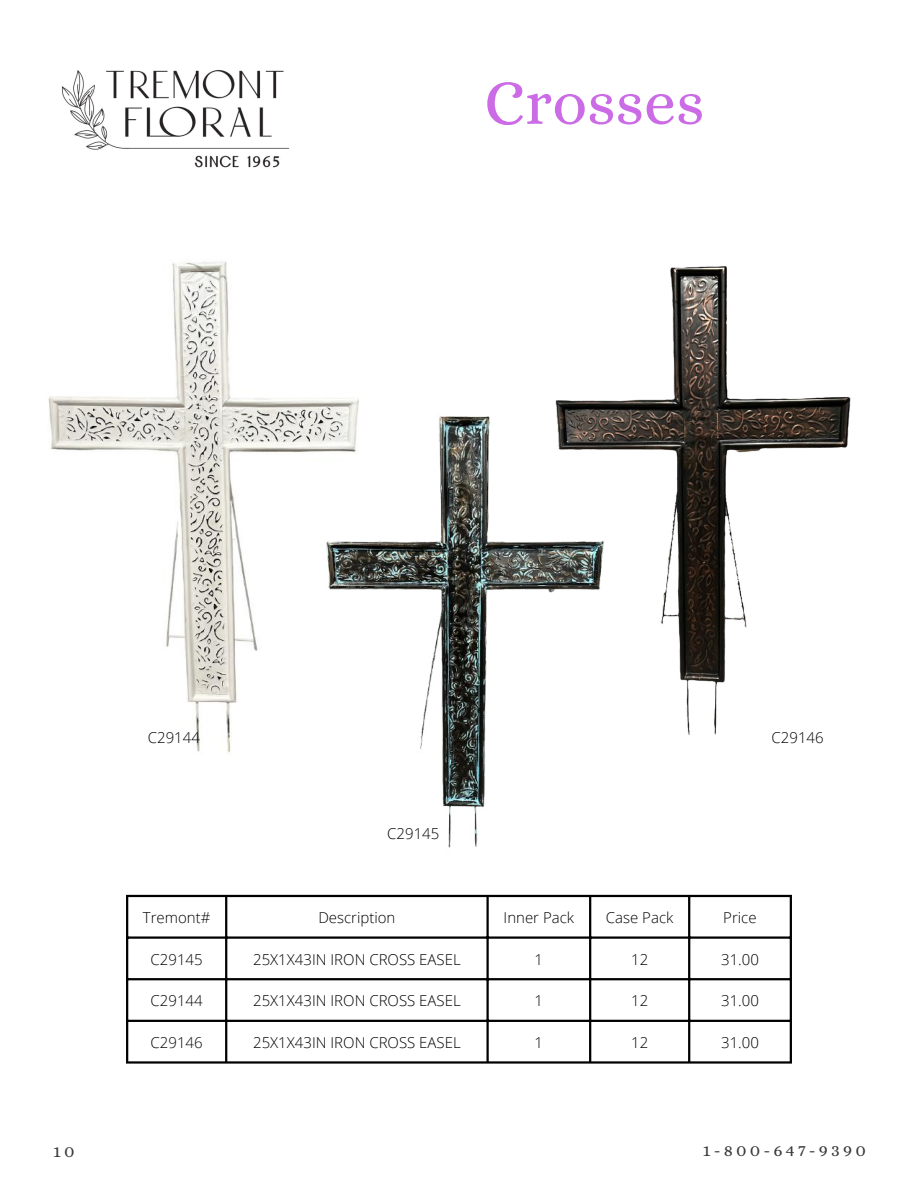
<style>
.page{position:relative;width:918px;height:1188px;background:#fff}
.page>*{position:absolute;margin:0;border:0;box-sizing:border-box;transform-origin:0 0}
.t1{font:64.05px "Alice";color:#cb6ce6}
.t2{font:18px "Alice";letter-spacing:.175em;color:#393939}
.t3{font:300 15px "Open Sans";color:#000}
</style>
<div class="page">
<img style="left:61px;top:70px;width:228px;height:98px">
<img style="left:48px;top:261px;width:311px;height:492px">
<img style="left:321px;top:413px;width:225px;height:435px">
<img style="left:546px;top:266px;width:305px;height:469px">
<hr style="left:126px;top:897px;width:2px;height:164px;background:#000">
<hr style="left:225px;top:897px;width:2px;height:164px;background:#000">
<hr style="left:486px;top:897px;width:3px;height:164px;background:#000">
<hr style="left:589px;top:897px;width:2px;height:164px;background:#000">
<hr style="left:688px;top:897px;width:2px;height:164px;background:#000">
<hr style="left:790px;top:897px;width:2px;height:164px;background:#000">
<hr style="left:126px;top:895px;width:666px;height:2px;background:#000">
<hr style="left:126px;top:936px;width:666px;height:3px;background:#000">
<hr style="left:126px;top:978px;width:666px;height:2px;background:#000">
<hr style="left:126px;top:1020px;width:666px;height:2px;background:#000">
<hr style="left:126px;top:1061px;width:666px;height:3px;background:#000">
<h1 class="t1" style="left:484px;top:66px;width:222px">Crosses</h1>
<p class="t3" style="left:148px;top:727px;width:54px">C29144</p>
<p class="t3" style="left:772px;top:727px;width:54px">C29146</p>
<p class="t3" style="left:387px;top:823px;width:54px">C29145</p>
<p class="t3" style="left:143px;top:907px;width:69px">Tremont#</p>
<p class="t3" style="left:318px;top:907px;width:79px">Description</p>
<p class="t3" style="left:504px;top:907px;width:72px">Inner Pack</p>
<p class="t3" style="left:606px;top:907px;width:69px">Case Pack</p>
<p class="t3" style="left:723px;top:907px;width:35px">Price</p>
<p class="t3" style="left:151px;top:949px;width:54px">C29145</p>
<p class="t3" style="left:253px;top:949px;width:209px">25X1X43IN IRON CROSS EASEL</p>
<p class="t3" style="left:535px;top:949px;width:10px">1</p>
<p class="t3" style="left:631px;top:949px;width:19px">12</p>
<p class="t3" style="left:721px;top:949px;width:39px">31.00</p>
<p class="t3" style="left:151px;top:990px;width:54px">C29144</p>
<p class="t3" style="left:253px;top:990px;width:209px">25X1X43IN IRON CROSS EASEL</p>
<p class="t3" style="left:535px;top:990px;width:10px">1</p>
<p class="t3" style="left:631px;top:990px;width:19px">12</p>
<p class="t3" style="left:721px;top:990px;width:39px">31.00</p>
<p class="t3" style="left:151px;top:1032px;width:54px">C29146</p>
<p class="t3" style="left:253px;top:1032px;width:209px">25X1X43IN IRON CROSS EASEL</p>
<p class="t3" style="left:535px;top:1032px;width:10px">1</p>
<p class="t3" style="left:631px;top:1032px;width:19px">12</p>
<p class="t3" style="left:721px;top:1032px;width:39px">31.00</p>
<p class="t2" style="left:53px;top:1141px;width:23px">10</p>
<p class="t2" style="left:703px;top:1140px;width:165px">1-800-647-9390</p>
</div>
